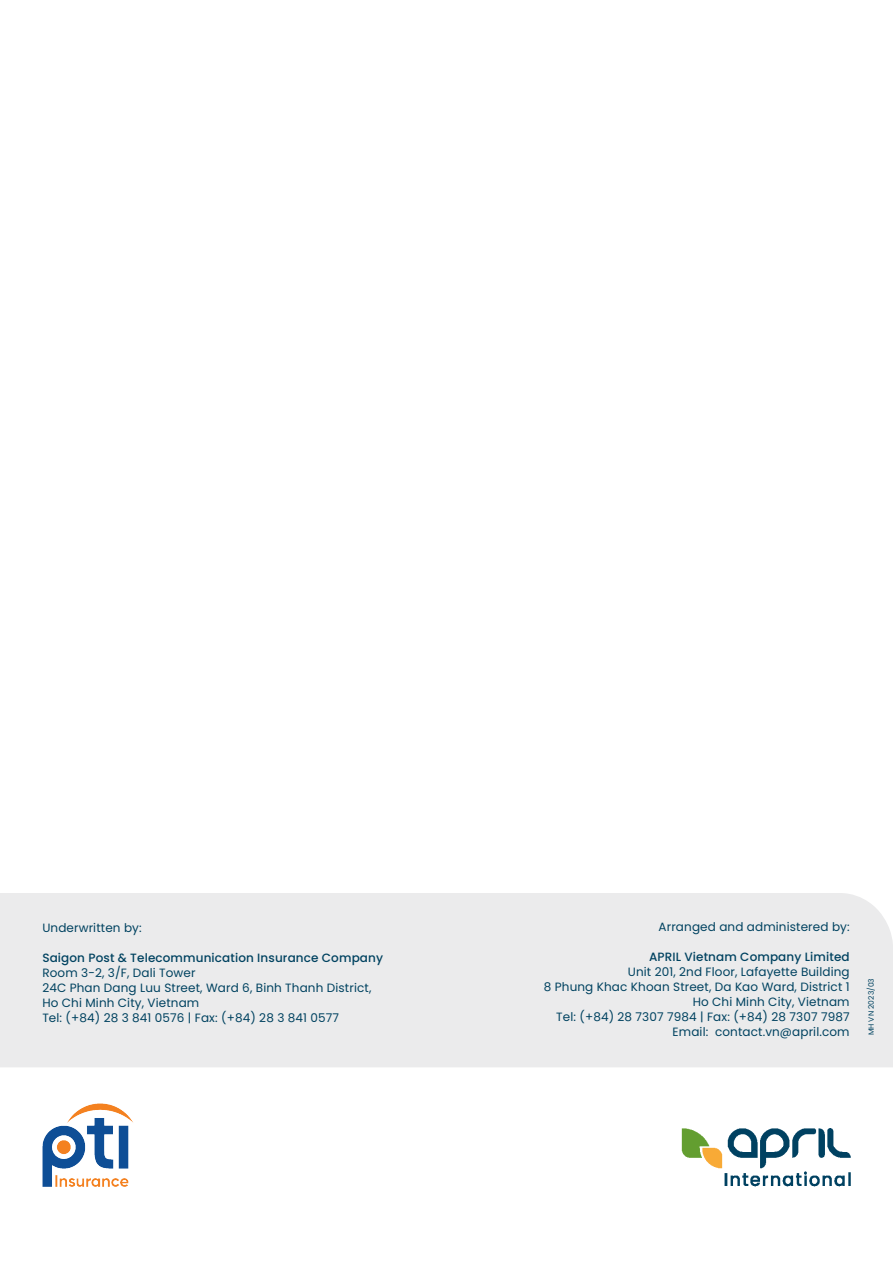
<style>
.page{position:relative;width:893px;height:1263px;background:#fff}
.page>*{position:absolute;margin:0;border:0;box-sizing:border-box;transform-origin:0 0}
.Contents{font:12px "Poppins";letter-spacing:.01em;color:#004260}
.Contents-2{font:500 12px "Poppins";letter-spacing:.01em;color:#004260}
.t1{font:7.5px "Poppins";letter-spacing:.01em;color:#004260}
</style>
<div class="page">
<div style="left:0;top:893px;width:893px;height:174px;background:#ebebec"></div>
<img style="left:681px;top:1128px;width:170px;height:59px">
<img style="left:42px;top:1103px;width:91px;height:84px">
<p class="Contents" style="left:42px;top:920px;width:101px">Underwritten by:</p>
<p class="Contents-2" style="left:42px;top:950px;width:342px">Saigon Post &amp; Telecommunication Insurance Company</p>
<p class="Contents" style="left:42px;top:965px;width:155px">Room 3-2, 3/F, Dali Tower</p>
<p class="Contents" style="left:42px;top:980px;width:331px">24C Phan Dang Luu Street, Ward 6, Binh Thanh District,</p>
<p class="Contents" style="left:42px;top:995px;width:158px">Ho Chi Minh City, Vietnam</p>
<p class="Contents" style="left:42px;top:1010px;width:298px">Tel: (+84) 28 3 841 0576 | Fax: (+84) 28 3 841 0577</p>
<p class="Contents" style="left:659px;top:919px;width:193px">Arranged and administered by:</p>
<p class="Contents-2" style="left:649px;top:950px;width:202px">APRIL Vietnam Company Limited</p>
<p class="Contents" style="left:628px;top:965px;width:223px">Unit 201, 2nd Floor, Lafayette Building</p>
<p class="Contents" style="left:544px;top:980px;width:307px">8 Phung Khac Khoan Street, Da Kao Ward, District 1</p>
<p class="Contents" style="left:693px;top:995px;width:158px">Ho Chi Minh City, Vietnam</p>
<p class="Contents" style="left:556px;top:1010px;width:295px">Tel: (+84) 28 7307 7984 | Fax: (+84) 28 7307 7987</p>
<p class="Contents" style="left:673px;top:1025px;width:179px">Email: contact.vn@april.com</p>
<p class="t1" style="left:867px;top:1035px;width:59px;rotate:-90deg">MH VN 2023/03</p>
</div>
